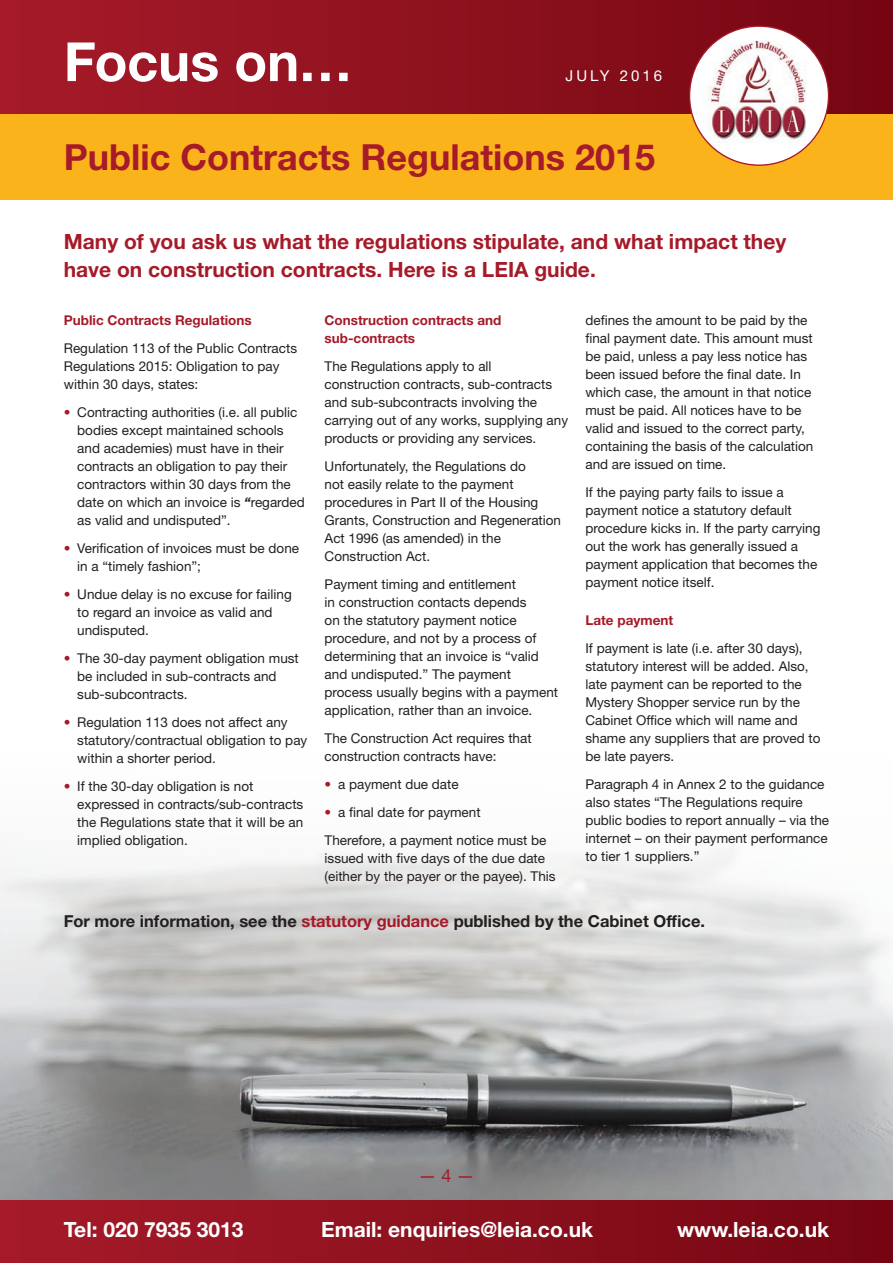
<style>
.page{position:relative;width:893px;height:1263px;background:#fff}
.page>*{position:absolute;margin:0;border:0;box-sizing:border-box;transform-origin:0 0}
.t1{font:700 54px "Helvetica Neue LT Std";color:#fff}
.t2{font:700 36px "Helvetica Neue LT Std";color:#a61a29}
.t3{font:700 21px/28px "Helvetica Neue LT Std";color:#a61a29}
.t4{font:700 21px "Helvetica Neue LT Std";color:#fff}
.t5{font:18px "Helvetica Neue LT Std";color:#a61a29}
.t6{font:700 16.5px "Helvetica Neue LT Std";color:#231f20}
.t7{font:15px "Helvetica Neue LT Std";letter-spacing:.2em;color:#fff}
.t8{font:13.5px/18px "Helvetica Neue LT Std";color:#231f20}
.t9{font:700 13.5px/18px "Helvetica Neue LT Std";color:#a61a29}
.s1{color:#a61a29}
.s2{font-weight:700;font-style:italic}
</style>
<div class="page">
<div style="left:0;top:1199px;width:893px;height:64px;background:linear-gradient(to right,#a61b29,#750612)"></div>
<img style="left:0;top:849px;width:893px;height:350px">
<div style="left:0;top:0;width:893px;height:115px;background:linear-gradient(to right,#a61b29,#760612)"></div>
<div style="left:0;top:115px;width:893px;height:85px;background:#fbb31b"></div>
<div style="left:689px;top:26px;width:139px;height:139px;background:#fff;border-radius:50%"></div>
<img style="left:702px;top:41px;width:114px;height:104px">
<h1 class="t1" style="left:64px;top:28px;width:290px">Focus on…</h1>
<p class="t7" style="left:566px;top:67px;width:98px">JULY 2016</p>
<h2 class="t2" style="left:64px;top:135px;width:593px">Public Contracts Regulations 2015</h2>
<h3 class="t3" style="left:64px;top:227px;width:724px">Many of you ask us what the regulations stipulate, and what impact they have on construction contracts. Here is a LEIA guide.</h3>
<p class="t9" style="left:64px;top:311px;width:189px">Public Contracts Regulations</p>
<p class="t8" style="left:64px;top:339px;width:235px">Regulation 113 of the Public Contracts<br>Regulations 2015: Obligation to pay within 30 days, states:</p>
<p class="t8" style="left:77px;top:403px;width:229px;text-indent:-14px"><span class="s1">•</span> Contracting authorities (i.e. all public bodies except maintained schools and academies) must have in their contracts an obligation to pay their contractors within 30 days from the date on which an invoice is <span class="s2">“</span>regarded as valid and undisputed”.</p>
<p class="t8" style="left:77px;top:539px;width:223px;text-indent:-14px"><span class="s1">•</span> Verification of invoices must be done in a “timely fashion”;</p>
<p class="t8" style="left:77px;top:585px;width:216px;text-indent:-14px"><span class="s1">•</span> Undue delay is no excuse for failing to regard an invoice as valid and undisputed.</p>
<p class="t8" style="left:77px;top:649px;width:223px;text-indent:-14px"><span class="s1">•</span> The 30-day payment obligation must be included in sub-contracts and sub-subcontracts.</p>
<p class="t8" style="left:77px;top:713px;width:232px;text-indent:-14px"><span class="s1">•</span> Regulation 113 does not affect any statutory/contractual obligation to pay within a shorter period.</p>
<p class="t8" style="left:77px;top:777px;width:228px;text-indent:-14px"><span class="s1">•</span> If the 30-day obligation is not expressed in contracts/sub-contracts the Regulations state that it will be an implied obligation.</p>
<p class="t9" style="left:325px;top:311px;width:178px">Construction contracts and sub‑contracts</p>
<p class="t8" style="left:325px;top:357px;width:245px">The Regulations apply to all construction contracts, sub-contracts and sub-subcontracts involving the carrying out of any works, supplying any products or providing any services.</p>
<p class="t8" style="left:325px;top:457px;width:238px">Unfortunately, the Regulations do<br>not easily relate to the payment procedures in Part II of the Housing<br>Grants, Construction and Regeneration<br>Act 1996 (as amended) in the<br>Construction Act.</p>
<p class="t8" style="left:325px;top:575px;width:235px">Payment timing and entitlement<br>in construction contacts depends<br>on the statutory payment notice procedure, and not by a process of determining that an invoice is “valid and undisputed.” The payment process usually begins with a payment application, rather than an invoice.</p>
<p class="t8" style="left:325px;top:729px;width:209px">The Construction Act requires that construction contracts have:</p>
<p class="t8" style="left:325px;top:775px;width:136px"><span class="s1">•</span> a payment due date</p>
<p class="t8" style="left:325px;top:798px;width:223px;line-height:28px"><span class="s1">•</span> a final date for payment<br>Therefore, a payment notice must be</p>
<p class="t8" style="left:325px;top:849px;width:233px">issued with five days of the due date (either by the payer or the payee). This</p>
<p class="t8" style="left:585px;top:311px;width:230px">defines the amount to be paid by the final payment date. This amount must be paid, unless a pay less notice has been issued before the final date. In which case, the amount in that notice must be paid. All notices have to be valid and issued to the correct party, containing the basis of the calculation and are issued on time.</p>
<p class="t8" style="left:585px;top:483px;width:237px">If the paying party fails to issue a payment notice a statutory default procedure kicks in. If the party carrying out the work has generally issued a payment application that becomes the payment notice itself.</p>
<p class="t9" style="left:585px;top:611px;width:89px">Late payment</p>
<p class="t8" style="left:585px;top:639px;width:237px">If payment is late (i.e. after 30 days), statutory interest will be added. Also, late payment can be reported to the Mystery Shopper service run by the Cabinet Office which will name and shame any suppliers that are proved to be late payers.</p>
<p class="t8" style="left:585px;top:775px;width:245px">Paragraph 4 in Annex 2 to the guidance also states “The Regulations require public bodies to report annually – via the internet – on their payment performance to tier 1 suppliers.”</p>
<p class="t6" style="left:64px;top:911px;width:643px">For more information, see the <span class="s1">statutory guidance</span> published by the Cabinet Office.</p>
<h3 class="t5" style="left:418px;top:1165px;width:58px">— 4 —</h3>
<h3 class="t4" style="left:64px;top:1216px;width:181px">Tel: 020 7935 3013</h3>
<h3 class="t4" style="left:321px;top:1216px;width:274px">Email: enquiries@leia.co.uk</h3>
<h3 class="t4" style="left:677px;top:1216px;width:153px">www.leia.co.uk</h3>
</div>
